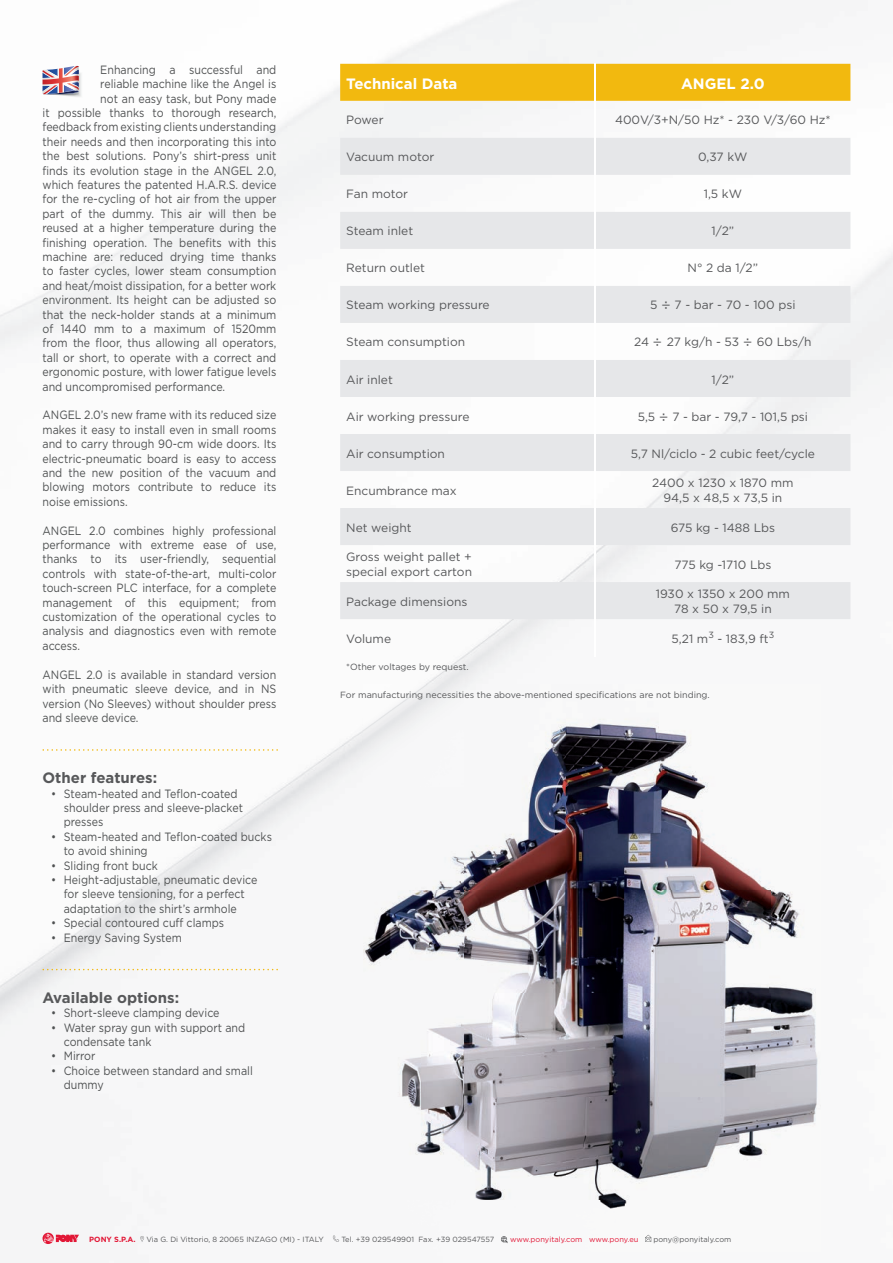
<style>
.page{position:relative;width:893px;height:1263px;background:#fff}
.page>*{position:absolute;margin:0;border:0;box-sizing:border-box;transform-origin:0 0}
.t1{font:700 15px "Gotham";color:#57585a}
.t2{font:700 15px "Gotham";color:#fff}
.t3{font:12px/14.4px "Gotham";color:#4f5152;scale:.89 1}
.t4{font:12px/14.4px "Gotham";color:#57585a;text-align:center}
.t5{font:9px "Gotham";color:#57585a}
.t6{font:7.5px "Gotham";color:#57585a}
.t7{font:7.5px "Gotham";color:#e21736}
.t8{font:700 7.5px "Gotham";color:#e21736}
.s1{font-family:"Verdana"}
</style>
<div class="page">
<img style="left:425px;top:619px;width:311px;height:66px">
<img style="left:0;top:736px;width:363px;height:301px">
<img style="left:363px;top:685px;width:458px;height:559px">
<img style="left:80px;top:72px;width:2px;height:25px">
<img style="left:66px;top:96px;width:15px;height:1px">
<img style="left:80px;top:73px;width:1px;height:23px">
<svg style="left:43px;top:66px;width:37px;height:30px"></svg>
<img style="left:43px;top:85px;width:14px;height:9px">
<svg style="left:43px;top:749px;width:235px;height:2px"></svg>
<svg style="left:43px;top:969px;width:235px;height:1px"></svg>
<div style="left:340px;top:64px;width:510px;height:37px;background:#f2b90f"></div>
<svg style="left:340px;top:138px;width:510px;height:481px;fill:#e6e7e9"></svg>
<hr style="left:595px;top:138px;width:1px;height:37px;background:#fff">
<hr style="left:595px;top:249px;width:1px;height:37px;background:#fff">
<hr style="left:595px;top:508px;width:1px;height:37px;background:#fff">
<hr style="left:595px;top:545px;width:1px;height:37px;background:#fff">
<hr style="left:595px;top:582px;width:1px;height:37px;background:#fff">
<hr style="left:595px;top:619px;width:1px;height:37px;background:#fff">
<hr style="left:595px;top:64px;width:1px;height:37px;background:#fff">
<hr style="left:595px;top:175px;width:1px;height:37px;background:#fff">
<hr style="left:595px;top:212px;width:1px;height:37px;background:#fff">
<hr style="left:595px;top:286px;width:1px;height:37px;background:#fff">
<hr style="left:595px;top:323px;width:1px;height:37px;background:#fff">
<hr style="left:595px;top:360px;width:1px;height:37px;background:#fff">
<hr style="left:595px;top:397px;width:1px;height:37px;background:#fff">
<hr style="left:595px;top:434px;width:1px;height:37px;background:#fff">
<hr style="left:595px;top:471px;width:1px;height:37px;background:#fff">
<div style="left:43px;top:1233px;width:11px;height:11px;background:#e21736;border-radius:50%"></div>
<svg style="left:44px;top:1233px;width:35px;height:11px"></svg>
<svg style="left:140px;top:1236px;width:4px;height:6px"></svg>
<svg style="left:333px;top:1235px;width:6px;height:7px"></svg>
<svg style="left:501px;top:1236px;width:7px;height:7px"></svg>
<svg style="left:645px;top:1235px;width:6px;height:7px"></svg>
<p class="t3" style="left:100px;top:62px;width:199px">Enhancing a successful and</p>
<p class="t3" style="left:100px;top:77px;width:199px">reliable machine like the Angel is</p>
<p class="t3" style="left:100px;top:91px;width:199px">not an easy task, but Pony made</p>
<p class="t3" style="left:43px;top:105px;width:264px">it possible thanks to thorough research,</p>
<p class="t3" style="left:43px;top:120px;width:264px">feedback from existing clients understanding</p>
<p class="t3" style="left:43px;top:134px;width:264px">their needs and then incorporating this into</p>
<p class="t3" style="left:43px;top:149px;width:264px">the best solutions. Pony’s shirt-press unit</p>
<p class="t3" style="left:43px;top:163px;width:264px">finds its evolution stage in the ANGEL 2.0,</p>
<p class="t3" style="left:43px;top:177px;width:264px">which features the patented H.A.R.S. device</p>
<p class="t3" style="left:43px;top:192px;width:264px">for the re-cycling of hot air from the upper</p>
<p class="t3" style="left:43px;top:206px;width:264px">part of the dummy. This air will then be</p>
<p class="t3" style="left:43px;top:221px;width:264px">reused at a higher temperature during the</p>
<p class="t3" style="left:43px;top:235px;width:264px">finishing operation. The benefits with this</p>
<p class="t3" style="left:43px;top:249px;width:264px">machine are: reduced drying time thanks</p>
<p class="t3" style="left:43px;top:264px;width:264px">to faster cycles, lower steam consumption</p>
<p class="t3" style="left:43px;top:278px;width:264px">and heat/moist dissipation, for a better work</p>
<p class="t3" style="left:43px;top:293px;width:264px">environment. Its height can be adjusted so</p>
<p class="t3" style="left:43px;top:307px;width:264px">that the neck-holder stands at a minimum</p>
<p class="t3" style="left:43px;top:321px;width:264px">of 1440 mm to a maximum of 1520mm</p>
<p class="t3" style="left:43px;top:336px;width:264px">from the floor, thus allowing all operators,</p>
<p class="t3" style="left:43px;top:350px;width:264px">tall or short, to operate with a correct and</p>
<p class="t3" style="left:43px;top:365px;width:264px">ergonomic posture, with lower fatigue levels</p>
<p class="t3" style="left:43px;top:379px;width:207px">and uncompromised performance.</p>
<p class="t3" style="left:43px;top:408px;width:264px;text-align:justify">ANGEL 2.0’s new frame with its reduced size makes it easy to install even in small rooms and to carry through 90-cm wide doors. Its electric-pneumatic board is easy to access and the new position of the vacuum and blowing motors contribute to reduce its noise emissions.</p>
<p class="t3" style="left:43px;top:523px;width:264px;text-align:justify">ANGEL 2.0 combines highly professional performance with extreme ease of use, thanks to its user-friendly, sequential controls with state-of-the-art, multi-color touch-screen PLC interface, for a complete management of this equipment; from customization of the operational cycles to analysis and diagnostics even with remote access.</p>
<p class="t3" style="left:43px;top:667px;width:264px;text-align:justify">ANGEL 2.0 is available in standard version with pneumatic sleeve device, and in NS version (No Sleeves) without shoulder press and sleeve device.</p>
<p class="t1" style="left:43px;top:769px;width:116px">Other features:</p>
<p class="t3" style="left:64px;top:786px;width:203px;text-indent:-13px">• Steam-heated and Teflon-coated shoulder press and sleeve-placket presses</p>
<p class="t3" style="left:64px;top:829px;width:235px;text-indent:-13px">• Steam-heated and Teflon-coated bucks to avoid shining</p>
<p class="t3" style="left:51px;top:858px;width:122px">• Sliding front buck</p>
<p class="t3" style="left:64px;top:872px;width:219px;text-indent:-13px">• Height-adjustable, pneumatic device for sleeve tensioning, for a perfect adaptation to the shirt’s armhole</p>
<p class="t3" style="left:51px;top:915px;width:196px">• Special contoured cuff clamps</p>
<p class="t3" style="left:51px;top:930px;width:149px">• Energy Saving System</p>
<p class="t1" style="left:43px;top:989px;width:138px">Available options:</p>
<p class="t3" style="left:51px;top:1005px;width:191px">• Short-sleeve clamping device</p>
<p class="t3" style="left:64px;top:1020px;width:205px;text-indent:-13px">• Water spray gun with support and condensate tank</p>
<p class="t3" style="left:51px;top:1049px;width:51px">• Mirror</p>
<p class="t3" style="left:64px;top:1063px;width:214px;text-indent:-13px">• Choice between standard and small dummy</p>
<p class="t2" style="left:346px;top:75px;width:113px">Technical Data</p>
<p class="t2" style="left:681px;top:75px;width:85px">ANGEL 2.0</p>
<p class="t4" style="left:346px;top:113px;width:39px">Power</p>
<p class="t4" style="left:615px;top:113px;width:217px">400V/3+N/50 Hz* - 230 V/3/60 Hz*</p>
<p class="t4" style="left:346px;top:150px;width:90px">Vacuum motor</p>
<p class="t4" style="left:698px;top:150px;width:51px">0,37 kW</p>
<p class="t4" style="left:346px;top:187px;width:63px">Fan motor</p>
<p class="t4" style="left:704px;top:187px;width:40px">1,5 kW</p>
<p class="t4" style="left:346px;top:224px;width:69px">Steam inlet</p>
<p class="t4" style="left:711px;top:224px;width:24px">1/2”</p>
<p class="t4" style="left:346px;top:261px;width:80px">Return outlet</p>
<p class="t4" style="left:688px;top:261px;width:72px">N° 2 da 1/2”</p>
<p class="t4" style="left:346px;top:298px;width:145px">Steam working pressure</p>
<p class="t4" style="left:650px;top:298px;width:147px">5 <span class="s1">÷</span> 7 - bar - 70 - 100 psi</p>
<p class="t4" style="left:346px;top:335px;width:121px">Steam consumption</p>
<p class="t4" style="left:634px;top:335px;width:179px">24 <span class="s1">÷</span> 27 kg/h - 53 <span class="s1">÷</span> 60 Lbs/h</p>
<p class="t4" style="left:346px;top:372px;width:48px">Air inlet</p>
<p class="t4" style="left:711px;top:372px;width:24px">1/2”</p>
<p class="t4" style="left:346px;top:409px;width:125px">Air working pressure</p>
<p class="t4" style="left:638px;top:409px;width:172px">5,5 <span class="s1">÷</span> 7 - bar - 79,7 - 101,5 psi</p>
<p class="t4" style="left:346px;top:446px;width:100px">Air consumption</p>
<p class="t4" style="left:631px;top:446px;width:186px">5,7 Nl/ciclo - 2 cubic feet/cycle</p>
<p class="t4" style="left:346px;top:483px;width:112px">Encumbrance max</p>
<p class="t4" style="left:652px;top:476px;width:143px">2400 x 1230 x 1870 mm<br>94,5 x 48,5 x 73,5 in</p>
<p class="t4" style="left:346px;top:520px;width:67px">Net weight</p>
<p class="t4" style="left:671px;top:520px;width:106px">675 kg - 1488 Lbs</p>
<p class="t4" style="left:346px;top:550px;width:127px;text-align:left">Gross weight pallet + special export carton</p>
<p class="t4" style="left:674px;top:557px;width:98px">775 kg -1710 Lbs</p>
<p class="t4" style="left:346px;top:594px;width:123px">Package dimensions</p>
<p class="t4" style="left:656px;top:587px;width:136px">1930 x 1350 x 200 mm<br>78 x 50 x 79,5 in</p>
<p class="t4" style="left:346px;top:631px;width:46px">Volume</p>
<p class="t4" style="left:672px;top:631px;width:104px">5,21 m<sup>3</sup> - 183,9 ft<sup>3</sup></p>
<p class="t5" style="left:346px;top:661px;width:124px">*Other voltages by request.</p>
<p class="t5" style="left:340px;top:690px;width:371px">For manufacturing necessities the above-mentioned specifications are not binding.</p>
<p class="t8" style="left:89px;top:1235px;width:48px">PONY S.P.A.</p>
<p class="t6" style="left:146px;top:1235px;width:179px">Via G. Di Vittorio, 8 20065 INZAGO (MI) - ITALY</p>
<p class="t6" style="left:341px;top:1235px;width:154px">Tel. +39 029549901 Fax. +39 029547557</p>
<p class="t7" style="left:510px;top:1235px;width:130px">www.ponyitaly.com www.pony.eu</p>
<p class="t6" style="left:653px;top:1235px;width:79px">pony@ponyitaly.com</p>
</div>
